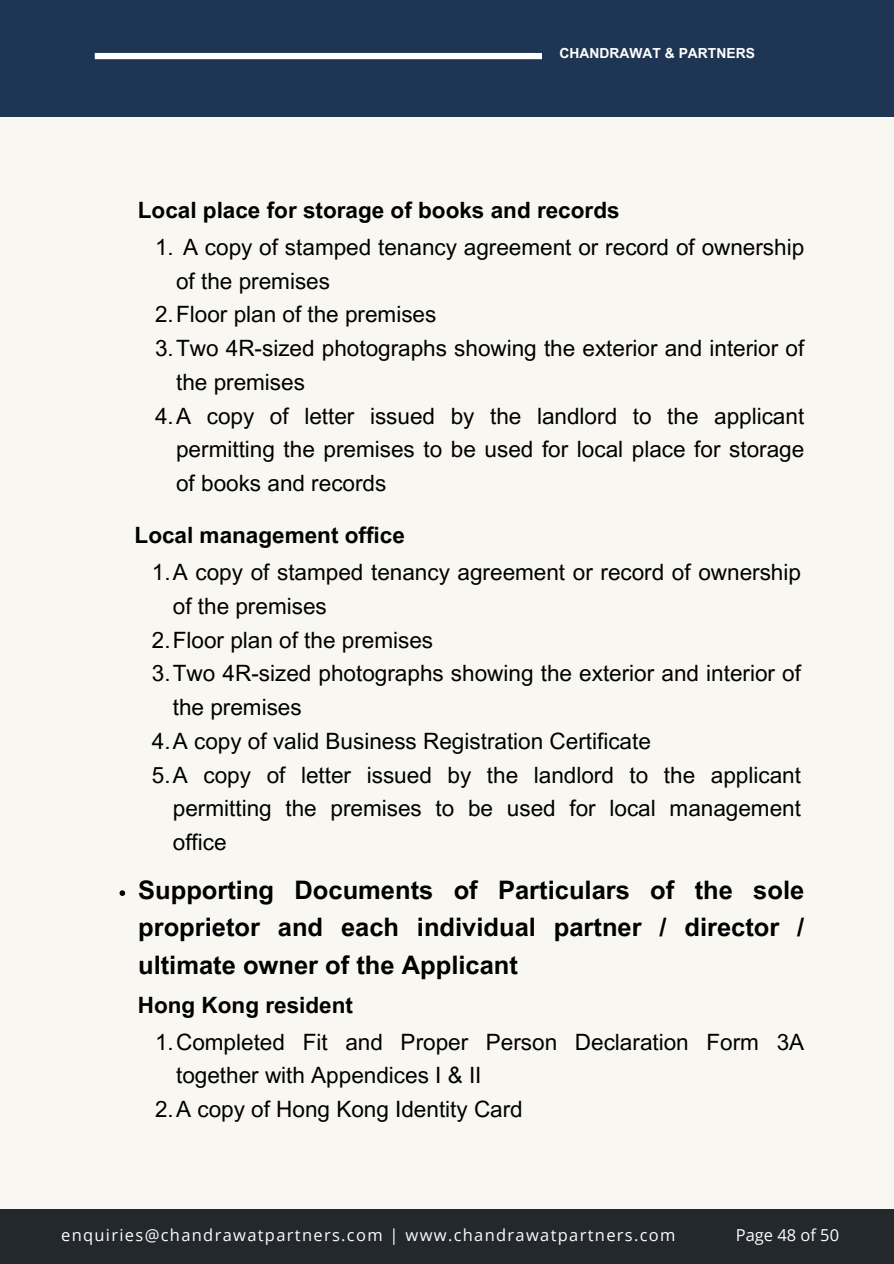
<style>
.page{position:relative;width:894px;height:1264px;background:#fff}
.page>*{position:absolute;margin:0;border:0;box-sizing:border-box;transform-origin:0 0}
.t1{font:700 25.5px/37.2px "Arial MT Pro";color:#000;text-align:justify}
.t2{font:22.5px/33.8px "Arial MT Pro";color:#000}
.t3{font:700 22.5px "Arial MT Pro";color:#000}
.t4{font:16.5px "Open Sans";letter-spacing:.08em;color:#fdfcfd}
.t5{font:16.5px "Open Sans";color:#fdfcfd}
.t6{font:700 13.8px "Arial MT Pro";color:#fff}
</style>
<div class="page">
<div style="left:0;top:0;width:893px;height:1263px;background:#f8f7f2"></div>
<div style="left:0;top:0;width:893px;height:117px;background:#1e3653"></div>
<div style="left:95px;top:53px;width:447px;height:6px;background:#fff"></div>
<div style="left:0;top:1209px;width:893px;height:53px;background:#23282d"></div>
<svg style="left:119px;top:890px;width:6px;height:6px"></svg>
<p class="t6" style="left:559px;top:48px;width:197px">CHANDRAWAT &amp; PARTNERS</p>
<p class="t3" style="left:138px;top:201px;width:483px">Local place for storage of books and records</p>
<p class="t2" style="left:176px;top:233px;width:629px;text-indent:-21px">1. A copy of stamped tenancy agreement or record of ownership of the premises</p>
<p class="t2" style="left:155px;top:300px;width:283px">2.Floor plan of the premises</p>
<p class="t2" style="left:176px;top:334px;width:629px;text-indent:-21px">3.Two 4R-sized photographs showing the exterior and interior of the premises</p>
<h2 class="t2" style="left:176px;top:402px;width:629px;text-align:justify;text-indent:-21px">4.A copy of letter issued by the landlord to the applicant permitting the premises to be used for local place for storage of books and records</h2>
<p class="t3" style="left:134px;top:526px;width:272px">Local management office</p>
<p class="t2" style="left:173px;top:558px;width:629px;text-indent:-21px">1.A copy of stamped tenancy agreement or record of ownership of the premises</p>
<p class="t2" style="left:152px;top:625px;width:283px">2.Floor plan of the premises</p>
<p class="t2" style="left:173px;top:659px;width:629px;text-indent:-21px">3.Two 4R-sized photographs showing the exterior and interior of the premises</p>
<p class="t2" style="left:152px;top:726px;width:500px">4.A copy of valid Business Registration Certificate</p>
<p class="t2" style="left:173px;top:760px;width:629px;text-align:justify;text-indent:-21px">5.A copy of letter issued by the landlord to the applicant permitting the premises to be used for local management office</p>
<h2 class="t1" style="left:138px;top:875px;width:667px">Supporting Documents of Particulars of the sole proprietor and each individual partner / director / ultimate owner of the Applicant</h2>
<p class="t3" style="left:138px;top:996px;width:217px">Hong Kong resident</p>
<p class="t2" style="left:176px;top:1027px;width:629px;text-indent:-21px">1.Completed Fit and Proper Person Declaration Form 3A together with Appendices I &amp; II</p>
<p class="t2" style="left:155px;top:1095px;width:369px">2.A copy of Hong Kong Identity Card</p>
<p class="t4" style="left:61px;top:1223px;width:615px">enquiries@chandrawatpartners.com | www.chandrawatpartners.com</p>
<h2 class="t5" style="left:735px;top:1223px;width:105px">Page 48 of 50</h2>
</div>
